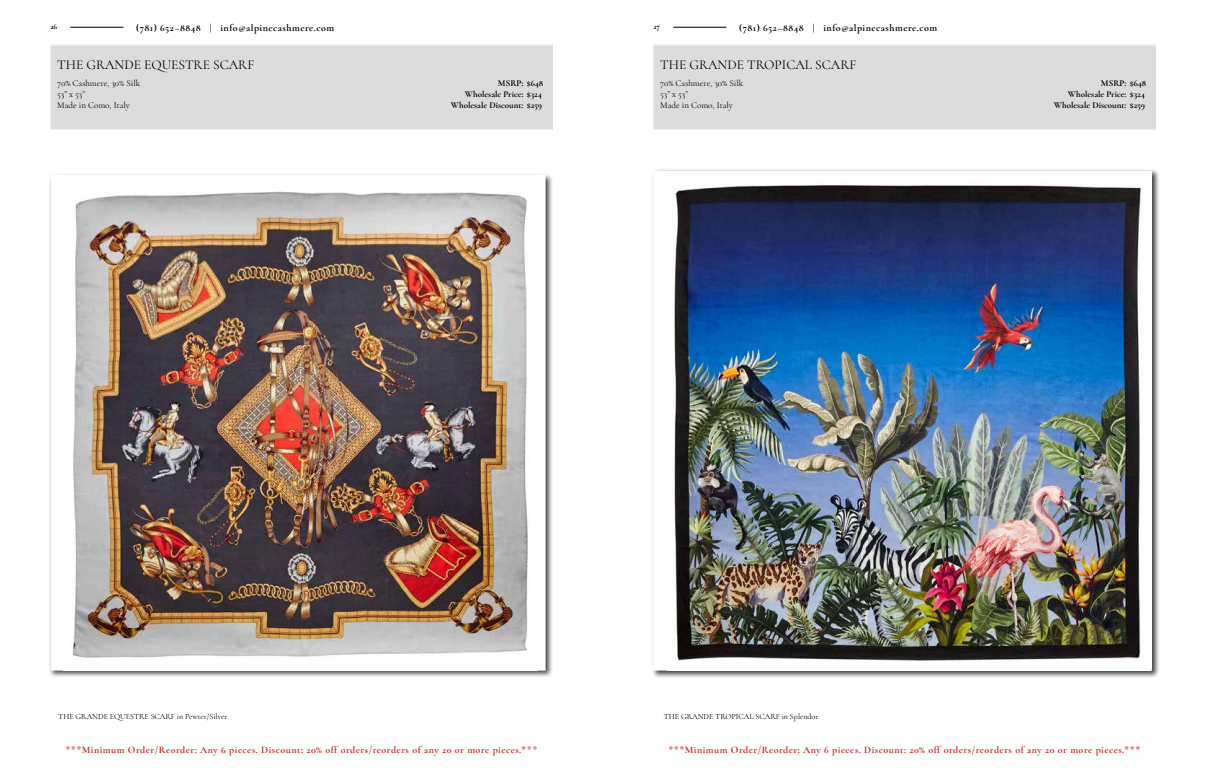
<style>
.page{position:relative;width:1206px;height:774px;background:#fff}
.page>*{position:absolute;margin:0;border:0;box-sizing:border-box;transform-origin:0 0}
.t1{font:13.5px "Cormorant";color:#000}
.t2{font:700 10px "Cormorant";letter-spacing:.05em;color:#d2232a}
.t3{font:700 10px "Cormorant";letter-spacing:.05em;color:#000}
.t4{font:700 9px/10.8px "Cormorant";color:#000;text-align:right}
.t5{font:9px/10.8px "Cormorant";color:#000}
.t6{font:8px "Cormorant";color:#000}
.t7{font:700 8px "Cormorant";color:#000}
</style>
<div class="page">
<hr style="left:70px;top:27px;width:54px;height:1px;background:#000">
<hr style="left:673px;top:27px;width:54px;height:1px;background:#000">
<div style="left:49px;top:173px;width:504px;height:505px;background:#000;opacity:.75"></div>
<div style="left:51px;top:176px;width:494px;height:494px;background:#fff"></div>
<img style="left:72px;top:191px;width:456px;height:467px">
<div style="left:50px;top:45px;width:504px;height:85px;background:#dcdcdc"></div>
<div style="left:49px;top:44px;width:505px;height:87px;border:1px solid #fff"></div>
<div style="left:651px;top:169px;width:509px;height:509px;background:#000;opacity:.75"></div>
<div style="left:654px;top:172px;width:497px;height:498px;background:#fff"></div>
<img style="left:674px;top:183px;width:467px;height:478px">
<div style="left:653px;top:45px;width:504px;height:85px;background:#dcdcdc"></div>
<div style="left:652px;top:44px;width:505px;height:87px;border:1px solid #fff"></div>
<p class="t7" style="left:50px;top:21px;width:8px">26</p>
<p class="t3" style="left:136px;top:21px;width:200px">(781) 652–8848 | info@alpinecashmere.com</p>
<p class="t7" style="left:653px;top:21px;width:8px">27</p>
<p class="t3" style="left:739px;top:21px;width:200px">(781) 652–8848 | info@alpinecashmere.com</p>
<h1 class="t1" style="left:57px;top:57px;width:199px">THE GRANDE EQUESTRE SCARF</h1>
<p class="t5" style="left:57px;top:78px;width:84px">70% Cashmere, 30% Silk<br>53” x 53”<br>Made in Como, Italy</p>
<p class="t4" style="left:451px;top:78px;width:94px">MSRP: $648<br>Wholesale Price: $324<br>Wholesale Discount: $259</p>
<h1 class="t1" style="left:660px;top:57px;width:198px">THE GRANDE TROPICAL SCARF</h1>
<p class="t5" style="left:660px;top:78px;width:84px">70% Cashmere, 30% Silk<br>53” x 53”<br>Made in Como, Italy</p>
<p class="t4" style="left:1054px;top:78px;width:94px">MSRP: $648<br>Wholesale Price: $324<br>Wholesale Discount: $259</p>
<p class="t6" style="left:58px;top:712px;width:171px">THE GRANDE EQUESTRE SCARF in Pewter/Silver</p>
<p class="t6" style="left:664px;top:712px;width:156px">THE GRANDE TROPICAL SCARF in Splendor</p>
<p class="t2" style="left:66px;top:744px;width:473px">***Minimum Order/Reorder: Any 6 pieces. Discount: 20% off orders/reorders of any 20 or more pieces.***</p>
<p class="t2" style="left:669px;top:744px;width:473px">***Minimum Order/Reorder: Any 6 pieces. Discount: 20% off orders/reorders of any 20 or more pieces.***</p>
</div>
